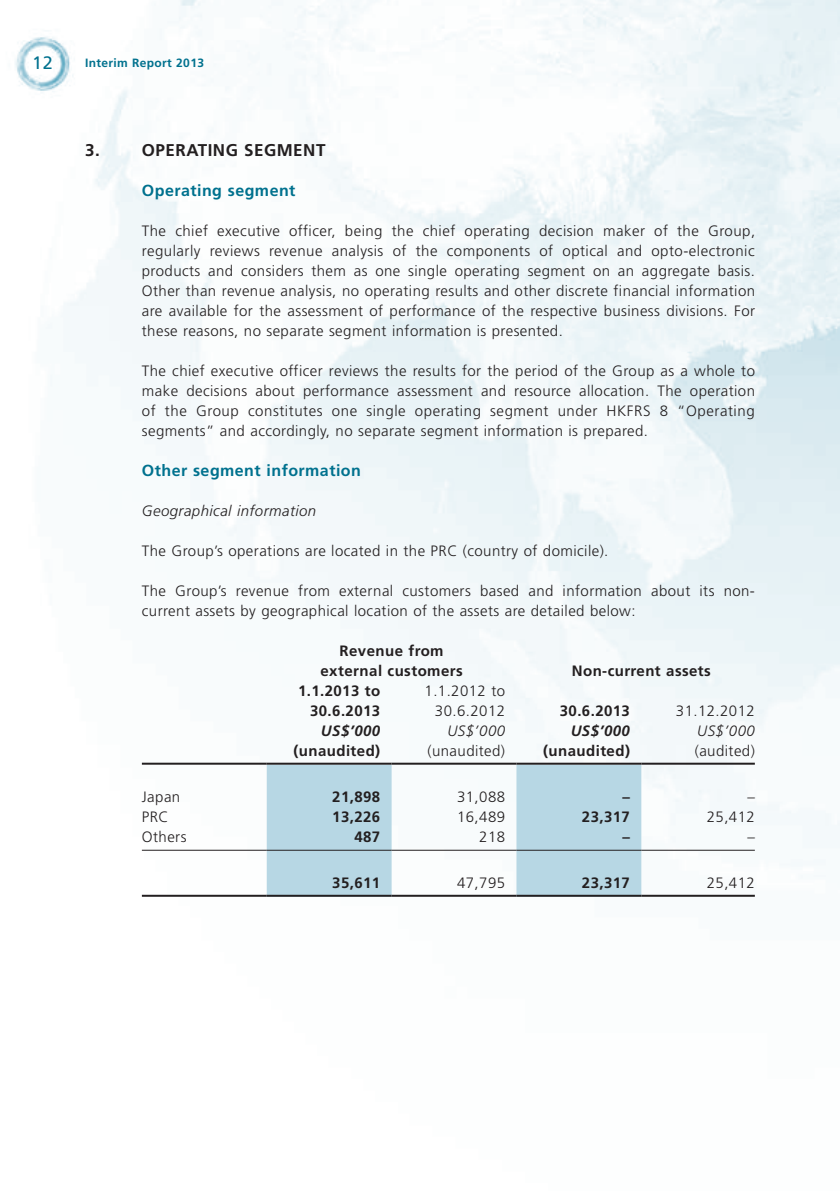
<style>
.page{position:relative;width:840px;height:1191px;background:#fff}
.page>*{position:absolute;margin:0;border:0;box-sizing:border-box;transform-origin:0 0}
.t1{font:18px "Frutiger LT Std";color:#00718e}
.t2{font:700 17px "Frutiger LT Std";letter-spacing:.03em;color:#231f20}
.t3{font:700 16px "Frutiger LT Std";letter-spacing:.03em;color:#00718e}
.t4{font:300 15px/20px "Frutiger LT Std";letter-spacing:.03em;color:#231f20;text-align:justify}
.t5{font:700 15px/20px "Frutiger LT Std";letter-spacing:.03em;color:#231f20;text-align:center}
.t6{font:italic 300 15px "Frutiger LT Std";letter-spacing:.03em;color:#231f20}
.t7{font:italic 700 15px "Frutiger LT Std";letter-spacing:.03em;color:#231f20}
.t8{font:700 12px "Frutiger LT Std";letter-spacing:.03em;color:#00718e}
</style>
<div class="page">
<img style="left:15px;top:0;width:824px;height:897px">
<svg style="left:266px;top:764px;width:375px;height:130px;fill:#b7d7e4"></svg>
<hr style="left:142px;top:762px;width:124px;height:2px;background:#231f20">
<hr style="left:266px;top:762px;width:125px;height:2px;background:#231f20">
<hr style="left:391px;top:762px;width:125px;height:2px;background:#231f20">
<hr style="left:516px;top:762px;width:125px;height:2px;background:#231f20">
<hr style="left:641px;top:762px;width:113px;height:2px;background:#231f20">
<hr style="left:142px;top:849px;width:124px;height:1px;background:#231f20">
<hr style="left:266px;top:849px;width:125px;height:1px;background:#231f20">
<hr style="left:391px;top:849px;width:125px;height:1px;background:#231f20">
<hr style="left:516px;top:849px;width:125px;height:1px;background:#231f20">
<hr style="left:641px;top:849px;width:113px;height:1px;background:#231f20">
<hr style="left:142px;top:894px;width:124px;height:2px;background:#231f20">
<hr style="left:266px;top:894px;width:125px;height:2px;background:#231f20">
<hr style="left:391px;top:894px;width:125px;height:2px;background:#231f20">
<hr style="left:516px;top:894px;width:125px;height:2px;background:#231f20">
<hr style="left:641px;top:894px;width:113px;height:2px;background:#231f20">
<p class="t1" style="left:32px;top:53px;width:22px">12</p>
<p class="t8" style="left:85px;top:56px;width:120px">Interim Report 2013</p>
<p class="t2" style="left:85px;top:140px;width:16px">3.</p>
<p class="t2" style="left:142px;top:140px;width:185px">OPERATING SEGMENT</p>
<p class="t3" style="left:142px;top:181px;width:155px">Operating segment</p>
<p class="t4" style="left:142px;top:221px;width:614px">The chief executive officer, being the chief operating decision maker of the Group, regularly reviews revenue analysis of the components of optical and opto-electronic products and considers them as one single operating segment on an aggregate basis.<br>Other than revenue analysis, no operating results and other discrete financial information are available for the assessment of performance of the respective business divisions. For these reasons, no separate segment information is presented.</p>
<p class="t4" style="left:142px;top:361px;width:614px">The chief executive officer reviews the results for the period of the Group as a whole to make decisions about performance assessment and resource allocation. The operation of the Group constitutes one single operating segment under HKFRS 8 “Operating segments” and accordingly, no separate segment information is prepared.</p>
<p class="t3" style="left:142px;top:461px;width:220px">Other segment information</p>
<p class="t6" style="left:142px;top:502px;width:176px">Geographical information</p>
<p class="t4" style="left:142px;top:541px;width:468px">The Group’s operations are located in the PRC (country of domicile).</p>
<p class="t4" style="left:142px;top:581px;width:614px">The Group’s revenue from external customers based and information about its non&shy;current assets by geographical location of the assets are detailed below:</p>
<p class="t5" style="left:320px;top:641px;width:144px">Revenue from external customers</p>
<p class="t5" style="left:571px;top:661px;width:140px">Non-current assets</p>
<p class="t5" style="left:298px;top:681px;width:84px;text-align:right">1.1.2013 to<br>30.6.2013</p>
<p class="t4" style="left:424px;top:681px;width:82px;text-align:right">1.1.2012 to<br>30.6.2012</p>
<p class="t5" style="left:559px;top:701px;width:72px">30.6.2013</p>
<p class="t4" style="left:675px;top:701px;width:80px">31.12.2012</p>
<p class="t7" style="left:321px;top:722px;width:61px">US$’000</p>
<p class="t6" style="left:447px;top:722px;width:59px">US$’000</p>
<p class="t7" style="left:570px;top:722px;width:61px">US$’000</p>
<p class="t6" style="left:696px;top:722px;width:59px">US$’000</p>
<p class="t5" style="left:293px;top:741px;width:88px">(unaudited)</p>
<p class="t4" style="left:427px;top:741px;width:79px">(unaudited)</p>
<p class="t5" style="left:543px;top:741px;width:88px">(unaudited)</p>
<p class="t4" style="left:694px;top:741px;width:62px">(audited)</p>
<p class="t4" style="left:142px;top:787px;width:40px">Japan</p>
<p class="t5" style="left:332px;top:787px;width:49px">21,898</p>
<p class="t4" style="left:457px;top:787px;width:49px">31,088</p>
<p class="t5" style="left:622px;top:787px;width:9px">–</p>
<p class="t4" style="left:747px;top:787px;width:9px">–</p>
<p class="t4" style="left:142px;top:807px;width:28px">PRC</p>
<p class="t5" style="left:332px;top:807px;width:49px">13,226</p>
<p class="t4" style="left:457px;top:807px;width:49px">16,489</p>
<p class="t5" style="left:581px;top:807px;width:49px">23,317</p>
<p class="t4" style="left:706px;top:807px;width:49px">25,412</p>
<p class="t4" style="left:142px;top:827px;width:46px">Others</p>
<p class="t5" style="left:354px;top:827px;width:27px">487</p>
<p class="t4" style="left:479px;top:827px;width:27px">218</p>
<p class="t5" style="left:622px;top:827px;width:9px">–</p>
<p class="t4" style="left:747px;top:827px;width:9px">–</p>
<p class="t5" style="left:332px;top:873px;width:49px">35,611</p>
<p class="t4" style="left:457px;top:873px;width:49px">47,795</p>
<p class="t5" style="left:581px;top:873px;width:49px">23,317</p>
<p class="t4" style="left:706px;top:873px;width:49px">25,412</p>
</div>
